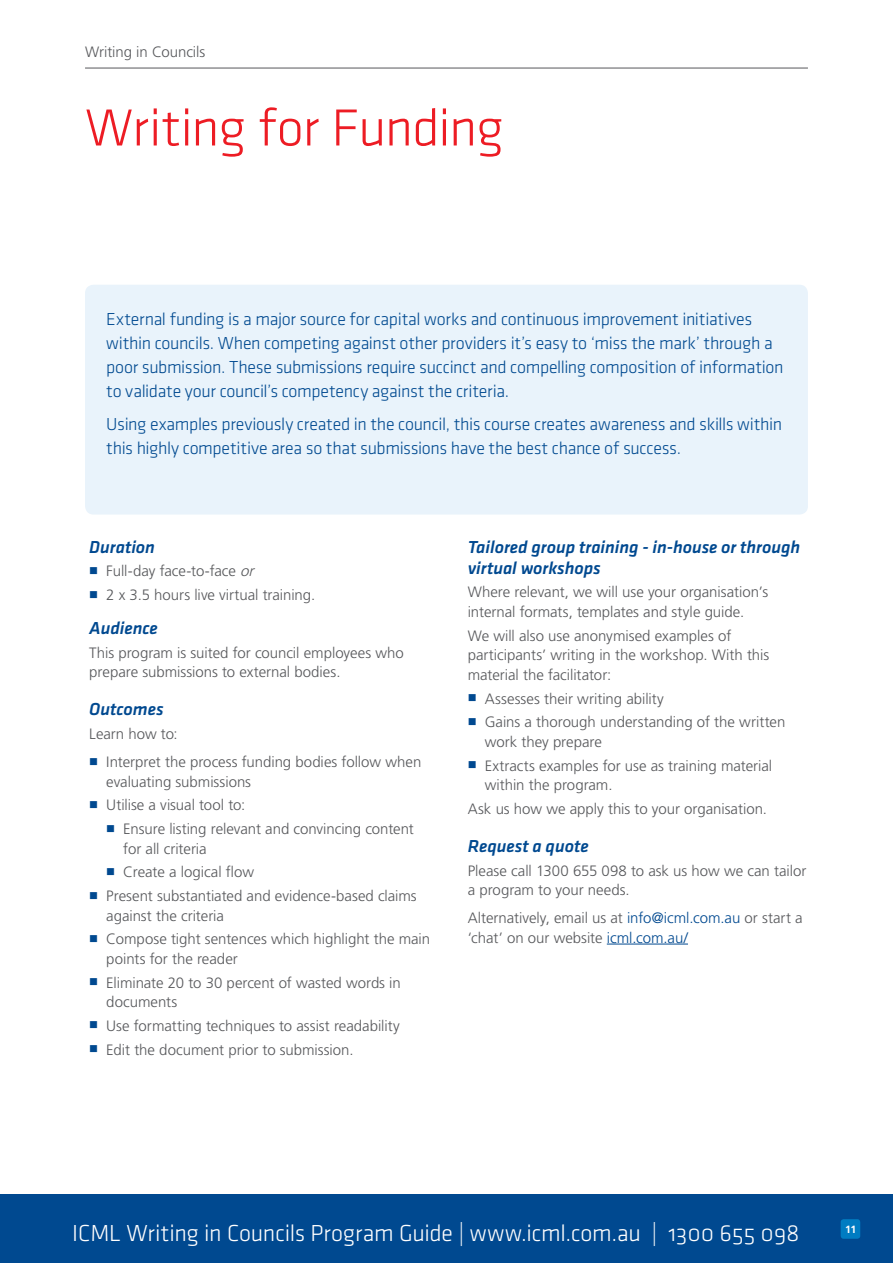
<style>
.page{position:relative;width:893px;height:1263px;background:#fff}
.page>*{position:absolute;margin:0;border:0;box-sizing:border-box;transform-origin:0 0}
.t1{font:54px "Klavika Light OSF";letter-spacing:-.02em;color:#ed1c24}
.t2{font:24px "Klavika Light OSF";letter-spacing:-.01em;color:#fff}
.t3{font:18px/24px "Klavika Light OSF";letter-spacing:-.02em;color:#004990}
.t4{font:18px/21px "Klavika Medium Italic TF";letter-spacing:-.005em;color:#004990}
.t5{font:300 15px/23.7px "Frutiger LT Std";letter-spacing:-.005em;color:#57585b}
.t6{font:700 10.5px "Frutiger LT Std";color:#fff}
.s1{font-style:italic}
.s2{color:#004990}
</style>
<div class="page">
<div style="left:0;top:1195px;width:893px;height:68px;background:#004990"></div>
<div style="left:841px;top:1219px;width:19px;height:20px;background:#007cc2;border-radius:3px"></div>
<hr style="left:607px;top:944px;width:81px;height:1px;background:#004990">
<div style="left:85px;top:285px;width:723px;height:229px;background:#e9f3fb;border-radius:9px"></div>
<hr style="left:85px;top:68px;width:723px;height:1px;background:#57585b">
<p class="t5" style="left:85px;top:41px;width:122px">Writing in Councils</p>
<h1 class="t1" style="left:85px;top:107px;width:420px">Writing for Funding</h1>
<p class="t3" style="left:106px;top:309px;width:679px">External funding is a major source for capital works and continuous improvement initiatives within councils. When competing against other providers it’s easy to ‘miss the mark’ through a poor submission. These submissions require succinct and compelling composition of information to validate your council’s competency against the criteria.</p>
<p class="t3" style="left:106px;top:413px;width:677px">Using examples previously created in the council, this course creates awareness and skills within this highly competitive area so that submissions have the best chance of success.</p>
<p class="t4" style="left:89px;top:538px;width:67px">Duration</p>
<p class="t5" style="left:106px;top:560px;width:210px">Full-day face-to-face <span class="s1">or<br></span>2 x 3.5 hours live virtual training.</p>
<p class="t4" style="left:89px;top:619px;width:70px">Audience</p>
<p class="t5" style="left:89px;top:644px;width:316px;line-height:19.5px">This program is suited for council employees who prepare submissions to external bodies.</p>
<p class="t4" style="left:89px;top:700px;width:76px">Outcomes</p>
<p class="t5" style="left:106px;top:721px;width:317px;line-height:28px;text-indent:-17px">Learn how to:<br>Interpret the process funding bodies follow when</p>
<p class="t5" style="left:106px;top:770px;width:146px">evaluating submissions</p>
<p class="t5" style="left:106px;top:794px;width:140px">Utilise a visual tool to:</p>
<p class="t5" style="left:123px;top:818px;width:292px">Ensure listing relevant and convincing content</p>
<p class="t5" style="left:123px;top:837px;width:85px">for all criteria</p>
<p class="t5" style="left:123px;top:861px;width:132px">Create a logical flow</p>
<p class="t5" style="left:106px;top:885px;width:312px">Present substantiated and evidence-based claims</p>
<p class="t5" style="left:106px;top:904px;width:325px">against the criteria<br>Compose tight sentences which highlight the main</p>
<p class="t5" style="left:106px;top:948px;width:296px">points for the reader<br>Eliminate 20 to 30 percent of wasted words in</p>
<p class="t5" style="left:106px;top:991px;width:295px">documents<br>Use formatting techniques to assist readability<br>Edit the document prior to submission.</p>
<p class="t4" style="left:468px;top:538px;width:334px">Tailored group training - in-house or through virtual workshops</p>
<p class="t5" style="left:468px;top:584px;width:302px;line-height:19.5px">Where relevant, we will use your organisation’s internal formats, templates and style guide.</p>
<p class="t5" style="left:468px;top:627px;width:303px;line-height:19.5px">We will also use anonymised examples of participants’ writing in the workshop. With this material the facilitator:</p>
<p class="t5" style="left:485px;top:687px;width:302px">Assesses their writing ability<br>Gains a thorough understanding of the written</p>
<p class="t5" style="left:485px;top:731px;width:289px">work they prepare<br>Extracts examples for use as training material</p>
<p class="t5" style="left:468px;top:774px;width:301px;text-indent:17px">within the program.<br>Ask us how we apply this to your organisation.</p>
<p class="t4" style="left:468px;top:837px;width:122px">Request a quote</p>
<p class="t5" style="left:468px;top:862px;width:340px;line-height:19.5px">Please call 1300 655 098 to ask us how we can tailor a program to your needs.</p>
<p class="t5" style="left:468px;top:909px;width:336px;line-height:19.5px">Alternatively, email us at <span class="s2">info@icml.com.au</span> or start a ‘chat’ on our website <span class="s2">icml.com.au/</span></p>
<h2 class="t2" style="left:72px;top:1222px;width:729px">ICML Writing in Councils Program Guide | www.icml.com.au | 1300 655 098</h2>
<p class="t6" style="left:845px;top:1225px;width:13px">11</p>
</div>
